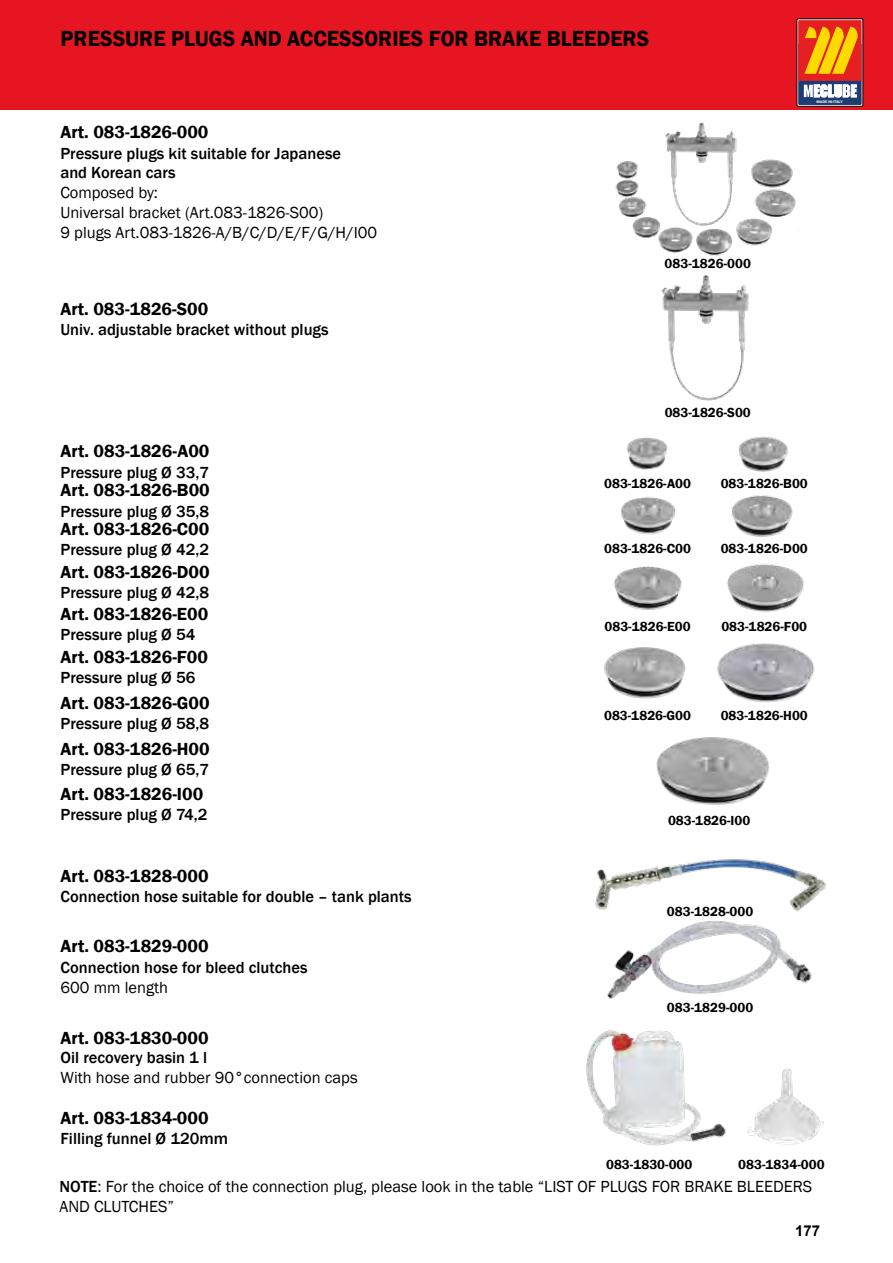
<style>
.page{position:relative;width:893px;height:1263px;background:#fff}
.page>*{position:absolute;margin:0;border:0;box-sizing:border-box;transform-origin:0 0}
.t1{font:600 22.5px "Franklin Gothic";color:#000;scale:.96 1}
.t2{font:600 18px/39px "Franklin Gothic";color:#000;text-align:justify}
.t3{font:500 16.5px/19.8px "Franklin Gothic";color:#000}
.t4{font:16.5px/19.8px "Franklin Gothic";color:#000}
.t5{font:700 15px "Arial";color:#000}
.t6{font:600 13.5px "Franklin Gothic";color:#000}
.t7{font:700 3.75px "Myriad Pro";color:#fdfdfd;scale:1.06 1}
.s1{font-weight:500}
</style>
<div class="page">
<div style="left:0;top:0;width:893px;height:110px;background:#e51522"></div>
<div style="left:797px;top:19px;width:66px;height:87px;border:1px solid #000"></div>
<svg style="left:798px;top:20px;width:64px;height:85px"></svg>
<img style="left:595px;top:859px;width:231px;height:53px">
<img style="left:615px;top:122px;width:181px;height:134px">
<img style="left:661px;top:275px;width:88px;height:126px">
<img style="left:626px;top:437px;width:42px;height:33px">
<img style="left:738px;top:436px;width:50px;height:36px">
<img style="left:621px;top:497px;width:55px;height:38px">
<img style="left:731px;top:495px;width:62px;height:42px">
<img style="left:613px;top:566px;width:69px;height:44px">
<img style="left:726px;top:564px;width:78px;height:49px">
<img style="left:604px;top:647px;width:81px;height:52px">
<img style="left:717px;top:643px;width:98px;height:60px">
<img style="left:656px;top:737px;width:113px;height:68px">
<img style="left:586px;top:1030px;width:140px;height:116px">
<img style="left:747px;top:1069px;width:77px;height:76px">
<img style="left:607px;top:921px;width:205px;height:78px">
<h1 class="t1" style="left:61px;top:24px;width:615px">PRESSURE PLUGS AND ACCESSORIES FOR BRAKE BLEEDERS</h1>
<p class="t2" style="left:60px;top:113px;width:150px">Art. 083-1826-000</p>
<p class="t3" style="left:60px;top:143px;width:282px">Pressure plugs kit suitable for Japanese and Korean cars</p>
<p class="t4" style="left:60px;top:183px;width:318px">Composed by:<br>Universal bracket (Art.083-1826-S00)<br>9 plugs Art.083-1826-A/B/C/D/E/F/G/H/I00</p>
<p class="t2" style="left:60px;top:290px;width:149px">Art. 083-1826-S00</p>
<p class="t3" style="left:60px;top:320px;width:270px">Univ. adjustable bracket without plugs</p>
<p class="t6" style="left:665px;top:255px;width:88px">083-1826-000</p>
<p class="t7" style="left:816px;top:99px;width:26px">MADE IN ITALY</p>
<p class="t2" style="left:61px;top:432px;width:151px">Art. 083-1826-A00<br>Art. 083-1826-B00<br>Art. 083-1826-C00</p>
<p class="t2" style="left:61px;top:553px;width:151px">Art. 083-1826-D00</p>
<p class="t2" style="left:61px;top:595px;width:149px">Art. 083-1826-E00</p>
<p class="t2" style="left:61px;top:638px;width:149px">Art. 083-1826-F00</p>
<p class="t2" style="left:61px;top:684px;width:151px">Art. 083-1826-G00</p>
<p class="t3" style="left:61px;top:463px;width:150px">Pressure plug Ø 33,7</p>
<p class="t3" style="left:61px;top:502px;width:150px">Pressure plug Ø 35,8</p>
<p class="t3" style="left:61px;top:540px;width:150px">Pressure plug Ø 42,2</p>
<p class="t3" style="left:61px;top:583px;width:150px">Pressure plug Ø 42,8</p>
<p class="t3" style="left:61px;top:625px;width:136px">Pressure plug Ø 54</p>
<p class="t3" style="left:61px;top:668px;width:136px">Pressure plug Ø 56</p>
<p class="t3" style="left:61px;top:714px;width:150px">Pressure plug Ø 58,8</p>
<p class="t2" style="left:61px;top:729px;width:151px">Art. 083-1826-H00</p>
<p class="t3" style="left:61px;top:760px;width:150px">Pressure plug Ø 65,7</p>
<p class="t2" style="left:61px;top:775px;width:144px">Art. 083-1826-I00</p>
<p class="t3" style="left:61px;top:805px;width:148px">Pressure plug Ø 74,2</p>
<p class="t2" style="left:61px;top:857px;width:150px">Art. 083-1828-000</p>
<p class="t3" style="left:61px;top:887px;width:353px">Connection hose suitable for double – tank plants</p>
<p class="t2" style="left:61px;top:927px;width:150px">Art. 083-1829-000</p>
<p class="t3" style="left:61px;top:957px;width:248px">Connection hose for bleed clutches</p>
<p class="t4" style="left:61px;top:977px;width:109px">600 mm length</p>
<p class="t2" style="left:61px;top:1018px;width:150px">Art. 083-1830-000</p>
<p class="t3" style="left:61px;top:1047px;width:148px">Oil recovery basin 1 l</p>
<p class="t4" style="left:61px;top:1067px;width:299px">With hose and rubber 90°connection caps</p>
<p class="t2" style="left:61px;top:1099px;width:150px">Art. 083-1834-000</p>
<p class="t3" style="left:61px;top:1128px;width:169px">Filling funnel Ø 120mm</p>
<p class="t6" style="left:665px;top:404px;width:88px">083-1826-S00</p>
<p class="t6" style="left:604px;top:476px;width:88px">083-1826-A00</p>
<p class="t6" style="left:721px;top:476px;width:89px">083-1826-B00</p>
<p class="t6" style="left:604px;top:540px;width:88px">083-1826-C00</p>
<p class="t6" style="left:721px;top:540px;width:89px">083-1826-D00</p>
<p class="t6" style="left:605px;top:618px;width:88px">083-1826-E00</p>
<p class="t6" style="left:721px;top:618px;width:87px">083-1826-F00</p>
<p class="t6" style="left:604px;top:707px;width:89px">083-1826-G00</p>
<p class="t6" style="left:721px;top:707px;width:89px">083-1826-H00</p>
<p class="t6" style="left:668px;top:813px;width:84px">083-1826-I00</p>
<p class="t6" style="left:667px;top:903px;width:88px">083-1828-000</p>
<p class="t6" style="left:667px;top:999px;width:88px">083-1829-000</p>
<p class="t6" style="left:606px;top:1156px;width:88px">083-1830-000</p>
<p class="t6" style="left:738px;top:1156px;width:88px">083-1834-000</p>
<p class="t4" style="left:60px;top:1177px;width:754px"><span class="s1">NOTE</span>: For the choice of the connection plug, please look in the table “LIST OF PLUGS FOR BRAKE BLEEDERS<br>AND CLUTCHES”</p>
<p class="t5" style="left:795px;top:1220px;width:27px">177</p>
</div>
